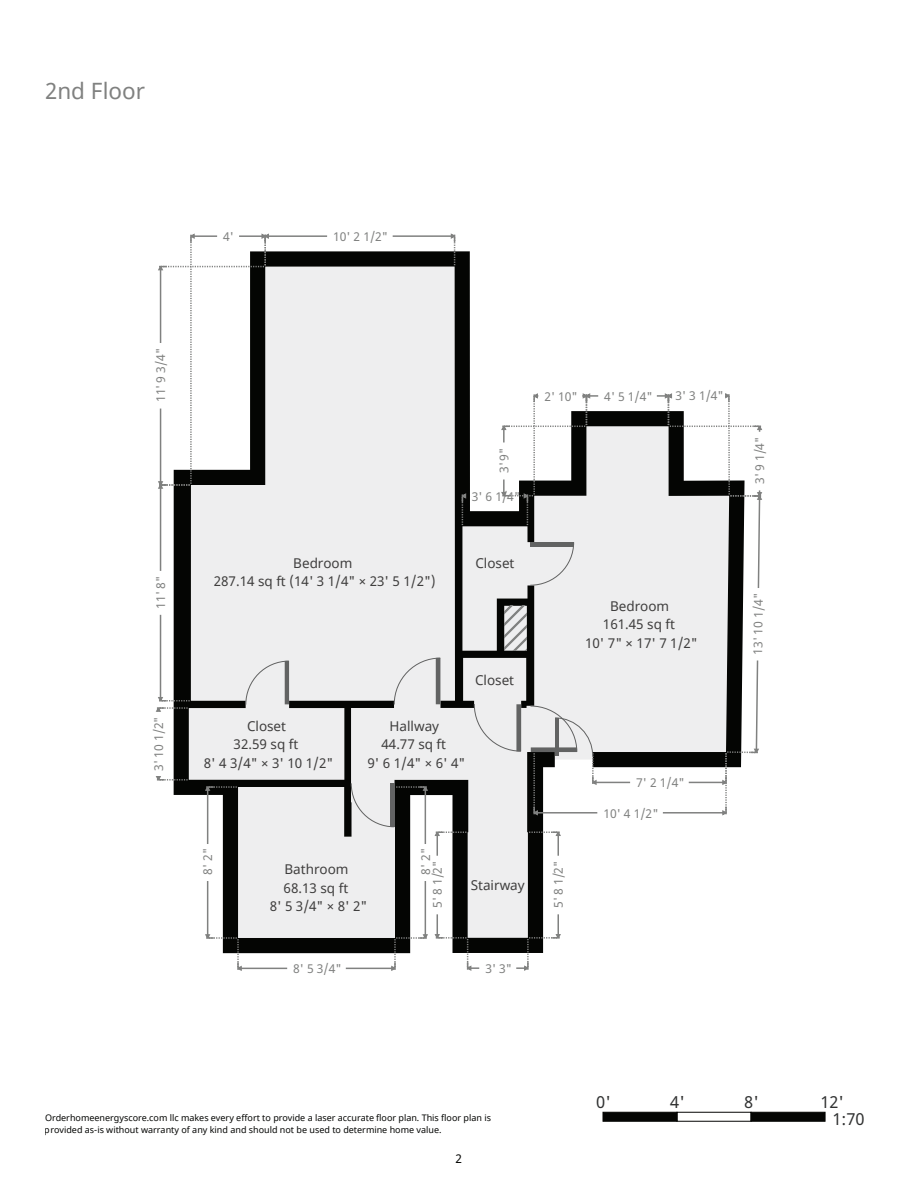
<style>
.page{position:relative;width:918px;height:1188px;background:#fff}
.page>*{position:absolute;margin:0;border:0;box-sizing:border-box;transform-origin:0 0}
.t1{font:22.5px "Noto Sans";color:#808180}
.t2{font:16.5px/17.2px "Noto Sans";color:#313232}
.t3{font:13.5px/18.5px "Noto Sans";color:#403f3f;text-align:center}
.t4{font:12.15px "Noto Sans";color:#808180}
.t5{font:12px "Noto Sans";color:#040503}
.t6{font:9px/12.3px "Noto Sans";color:#040503}
</style>
<div class="page">
<svg style="left:174px;top:251px;width:342px;height:702px;fill:#040503"></svg>
<svg style="left:189px;top:267px;width:468px;height:671px;fill:#eeeeef"></svg>
<svg style="left:504px;top:606px;width:23px;height:45px"></svg>
<svg style="left:474px;top:704px;width:47px;height:48px;background:#dcdcdd"></svg>
<svg style="left:394px;top:658px;width:47px;height:47px;background:#dbdbdc"></svg>
<svg style="left:530px;top:542px;width:44px;height:44px;background:#e5e5e5"></svg>
<hr style="left:531px;top:542px;width:43px;height:4px;background:#626363">
<svg style="left:245px;top:661px;width:44px;height:44px;background:#dbdbdc"></svg>
<hr style="left:593px;top:782px;width:37px;height:1px;background:#808180">
<svg style="left:530px;top:706px;width:67px;height:111px"></svg>
<hr style="left:534px;top:812px;width:63px;height:2px;background:#808180">
<svg style="left:657px;top:393px;width:106px;height:423px"></svg>
<svg style="left:460px;top:492px;width:7px;height:34px"></svg>
<svg style="left:500px;top:392px;width:98px;height:134px"></svg>
<hr style="left:160px;top:615px;width:1px;height:86px;background:#808180">
<hr style="left:160px;top:485px;width:1px;height:86px;background:#808180">
<svg style="left:158px;top:233px;width:112px;height:257px"></svg>
<svg style="left:450px;top:233px;width:7px;height:33px"></svg>
<hr style="left:265px;top:235px;width:62px;height:2px;background:#808180">
<hr style="left:393px;top:235px;width:62px;height:2px;background:#808180">
<svg style="left:155px;top:775px;width:34px;height:7px"></svg>
<svg style="left:155px;top:696px;width:36px;height:17px"></svg>
<hr style="left:346px;top:968px;width:49px;height:1px;background:#808180">
<hr style="left:238px;top:968px;width:49px;height:1px;background:#808180">
<svg style="left:204px;top:933px;width:39px;height:38px"></svg>
<svg style="left:204px;top:785px;width:34px;height:7px"></svg>
<hr style="left:207px;top:881px;width:1px;height:57px;background:#808180">
<hr style="left:207px;top:787px;width:1px;height:57px;background:#808180">
<hr style="left:425px;top:881px;width:1px;height:57px;background:#808180">
<svg style="left:528px;top:830px;width:34px;height:7px"></svg>
<hr style="left:557px;top:832px;width:2px;height:24px;background:#808180">
<hr style="left:557px;top:914px;width:2px;height:24px;background:#808180">
<svg style="left:516px;top:933px;width:46px;height:38px"></svg>
<svg style="left:390px;top:914px;width:89px;height:57px"></svg>
<svg style="left:351px;top:783px;width:117px;height:73px"></svg>
<div style="left:603px;top:1112px;width:74px;height:10px;background:#040503;border:1px solid #040503"></div>
<div style="left:751px;top:1112px;width:74px;height:10px;background:#040503;border:1px solid #040503"></div>
<h1 class="t1" style="left:45px;top:75px;width:101px">2nd Floor</h1>
<p class="t4" style="left:223px;top:228px;width:12px">4'</p>
<p class="t4" style="left:333px;top:228px;width:57px">10' 2 1/2"</p>
<p class="t4" style="left:152px;top:402px;width:56px;rotate:-90deg">9' 11 "4/3</p>
<p class="t4" style="left:152px;top:609px;width:34px;rotate:-90deg">"8' 11</p>
<p class="t4" style="left:150px;top:771px;width:56px;rotate:-90deg">01' 3 "2/1</p>
<p class="t4" style="left:496px;top:473px;width:27px;rotate:-90deg">"9' 3</p>
<p class="t4" style="left:472px;top:488px;width:50px">3' 6 1/4"</p>
<p class="t4" style="left:544px;top:388px;width:35px">2' 10"</p>
<p class="t4" style="left:604px;top:388px;width:50px">4' 5 1/4"</p>
<p class="t4" style="left:675px;top:388px;width:50px">3' 3 1/4"</p>
<p class="t3" style="left:214px;top:554px;width:223px">Bedroom<br>287.14 sq ft (14' 3 1/4" × 23' 5 1/2")</p>
<p class="t3" style="left:475px;top:554px;width:41px">Closet</p>
<p class="t3" style="left:204px;top:717px;width:131px">Closet<br>32.59 sq ft<br>8' 4 3/4" × 3' 10 1/2"</p>
<p class="t3" style="left:475px;top:671px;width:41px">Closet</p>
<p class="t3" style="left:368px;top:717px;width:99px">Hallway<br>44.77 sq ft<br>9' 6 1/4" × 6' 4"</p>
<p class="t4" style="left:200px;top:875px;width:28px;rotate:-90deg">8' 2"</p>
<p class="t4" style="left:417px;top:875px;width:28px;rotate:-90deg">8' 2"</p>
<p class="t4" style="left:429px;top:908px;width:49px;rotate:-90deg">8'5 "2/1</p>
<p class="t3" style="left:270px;top:861px;width:99px">Bathroom<br>68.13 sq ft<br>8' 5 3/4" × 8' 2"</p>
<p class="t4" style="left:293px;top:960px;width:50px">8' 5 3/4"</p>
<p class="t3" style="left:471px;top:877px;width:55px">Stairway</p>
<p class="t4" style="left:485px;top:960px;width:28px">3' 3"</p>
<p class="t3" style="left:585px;top:597px;width:114px">Bedroom<br>161.45 sq ft<br>10' 7" × 17' 7 1/2"</p>
<p class="t4" style="left:550px;top:908px;width:49px;rotate:-90deg">8'5 "2/1</p>
<p class="t4" style="left:636px;top:774px;width:50px">7' 2 1/4"</p>
<p class="t4" style="left:603px;top:805px;width:57px">10' 4 1/2"</p>
<p class="t4" style="left:751px;top:484px;width:49px;rotate:-90deg">9'3 "4/1</p>
<p class="t4" style="left:749px;top:654px;width:63px;rotate:-89deg">01' 31 "4/1</p>
<p class="t6" style="left:45px;top:1111px;width:448px">Orderhomeenergyscore.com llc makes every effort to provide a laser accurate floor plan. This floor plan is provided as-is without warranty of any kind and should not be used to determine home value.</p>
<p class="t5" style="left:456px;top:1150px;width:8px">2</p>
<p class="t2" style="left:596px;top:1094px;width:16px">0'</p>
<p class="t2" style="left:670px;top:1094px;width:16px">4'</p>
<p class="t2" style="left:744px;top:1094px;width:16px">8'</p>
<p class="t2" style="left:833px;top:1094px;width:34px;text-indent:-12px">12'<br>1:70</p>
</div>
